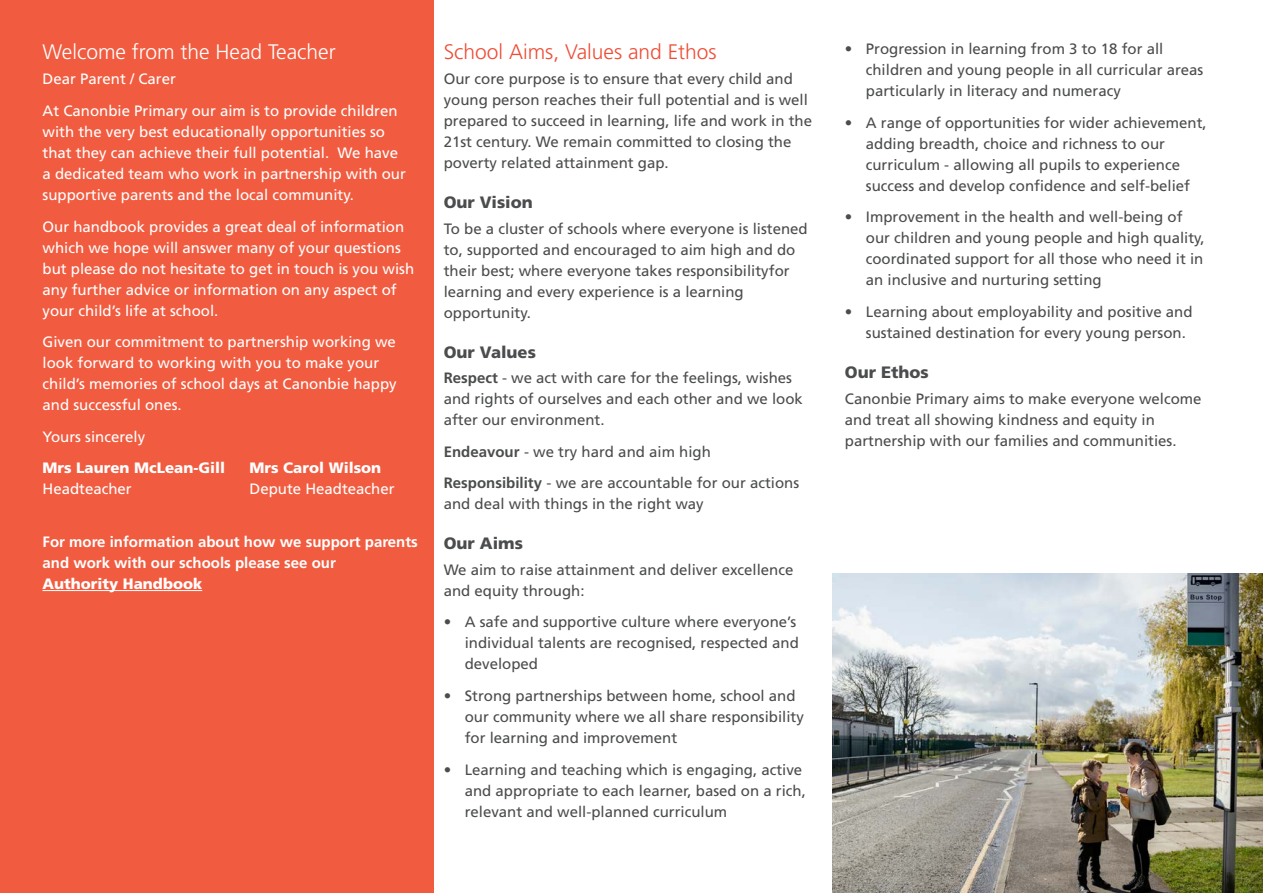
<style>
.page{position:relative;width:1263px;height:893px;background:#fff}
.page>*{position:absolute;margin:0;border:0;box-sizing:border-box;transform-origin:0 0}
.t1{font:300 21px "Frutiger";color:#fff}
.t2{font:300 21px "Frutiger";color:#ef4d35}
.Sub_heading_1{font:900 16.5px "Frutiger";color:#4b4c4d}
.Bullets{font:15px/21px "Frutiger";color:#4b4c4d}
.Body{font:15px/21px "Frutiger";color:#4b4c4d}
.Body-2{font:15px/21px "Frutiger";color:#fff}
.Body-3{font:700 15px/21px "Frutiger";color:#fff}
.Body-4{font:900 15px "Frutiger";color:#fff}
.s1{font-weight:900}
.s2{font-weight:700}
</style>
<div class="page">
<div style="left:0;top:0;width:433px;height:893px;background:#f15c40"></div>
<hr style="left:43px;top:590px;width:159px;height:1px;background:#fff">
<img style="left:832px;top:574px;width:431px;height:319px">
<h2 class="t1" style="left:43px;top:40px;width:295px">Welcome from the Head Teacher</h2>
<p class="Body-2" style="left:43px;top:68px;width:135px">Dear Parent / Carer</p>
<p class="Body-2" style="left:43px;top:100px;width:365px">At Canonbie Primary our aim is to provide children with the very best educationally opportunities so that they can achieve their full potential. We have a dedicated team who work in partnership with our supportive parents and the local community.</p>
<p class="Body-2" style="left:43px;top:216px;width:373px">Our handbook provides a great deal of information which we hope will answer many of your questions but please do not hesitate to get in touch is you wish any further advice or information on any aspect of your child’s life at school.</p>
<p class="Body-2" style="left:43px;top:331px;width:356px">Given our commitment to partnership working we look forward to working with you to make your child’s memories of school days at Canonbie happy and successful ones.</p>
<p class="Body-2" style="left:43px;top:426px;width:104px">Yours sincerely</p>
<p class="Body-4" style="left:43px;top:459px;width:184px">Mrs Lauren McLean-Gill</p>
<p class="Body-4" style="left:250px;top:459px;width:133px">Mrs Carol Wilson</p>
<p class="Body-2" style="left:43px;top:479px;width:91px">Headteacher</p>
<p class="Body-2" style="left:250px;top:479px;width:147px">Depute Headteacher</p>
<p class="Body-3" style="left:43px;top:531px;width:377px">For more information about how we support parents and work with our schools please see our<br><span class="s1">Authority Handbook</span></p>
<h2 class="t2" style="left:444px;top:40px;width:275px">School Aims, Values and Ethos</h2>
<p class="Body" style="left:444px;top:68px;width:370px">Our core purpose is to ensure that every child and young person reaches their full potential and is well prepared to succeed in learning, life and work in the 21st century. We remain committed to closing the poverty related attainment gap.</p>
<h3 class="Sub_heading_1" style="left:444px;top:193px;width:91px">Our Vision</h3>
<p class="Body" style="left:444px;top:218px;width:365px">To be a cluster of schools where everyone is listened to, supported and encouraged to aim high and do their best; where everyone takes responsibilityfor learning and every experience is a learning opportunity.</p>
<h3 class="Sub_heading_1" style="left:444px;top:342px;width:94px">Our Values</h3>
<p class="Body" style="left:444px;top:367px;width:361px"><span class="s2">Respect</span> - we act with care for the feelings, wishes and rights of ourselves and each other and we look after our environment.</p>
<p class="Body" style="left:444px;top:441px;width:269px"><span class="s2">Endeavour</span> - we try hard and aim high</p>
<p class="Body" style="left:444px;top:472px;width:357px"><span class="s2">Responsibility</span> - we are accountable for our actions and deal with things in the right way</p>
<h3 class="Sub_heading_1" style="left:444px;top:534px;width:81px">Our Aims</h3>
<p class="Body" style="left:444px;top:559px;width:351px">We aim to raise attainment and deliver excellence and equity through:</p>
<p class="Bullets" style="left:465px;top:611px;width:336px;text-indent:-21px">• A safe and supportive culture where everyone’s individual talents are recognised, respected and developed</p>
<p class="Bullets" style="left:465px;top:685px;width:341px;text-indent:-21px">• Strong partnerships between home, school and our community where we all share responsibility for learning and improvement</p>
<p class="Bullets" style="left:465px;top:759px;width:343px;text-indent:-21px">• Learning and teaching which is engaging, active and appropriate to each learner, based on a rich, relevant and well-planned curriculum</p>
<p class="Bullets" style="left:866px;top:38px;width:339px;text-indent:-21px">• Progression in learning from 3 to 18 for all children and young people in all curricular areas particularly in literacy and numeracy</p>
<p class="Bullets" style="left:866px;top:112px;width:342px;text-indent:-21px">• A range of opportunities for wider achievement, adding breadth, choice and richness to our curriculum - allowing all pupils to experience success and develop confidence and self-belief</p>
<p class="Bullets" style="left:866px;top:207px;width:340px;text-indent:-21px">• Improvement in the health and well-being of our children and young people and high quality, coordinated support for all those who need it in an inclusive and nurturing setting</p>
<p class="Bullets" style="left:866px;top:301px;width:328px;text-indent:-21px">• Learning about employability and positive and sustained destination for every young person.</p>
<h3 class="Sub_heading_1" style="left:845px;top:362px;width:85px">Our Ethos</h3>
<p class="Body" style="left:845px;top:388px;width:358px">Canonbie Primary aims to make everyone welcome and treat all showing kindness and equity in partnership with our families and communities.</p>
</div>
